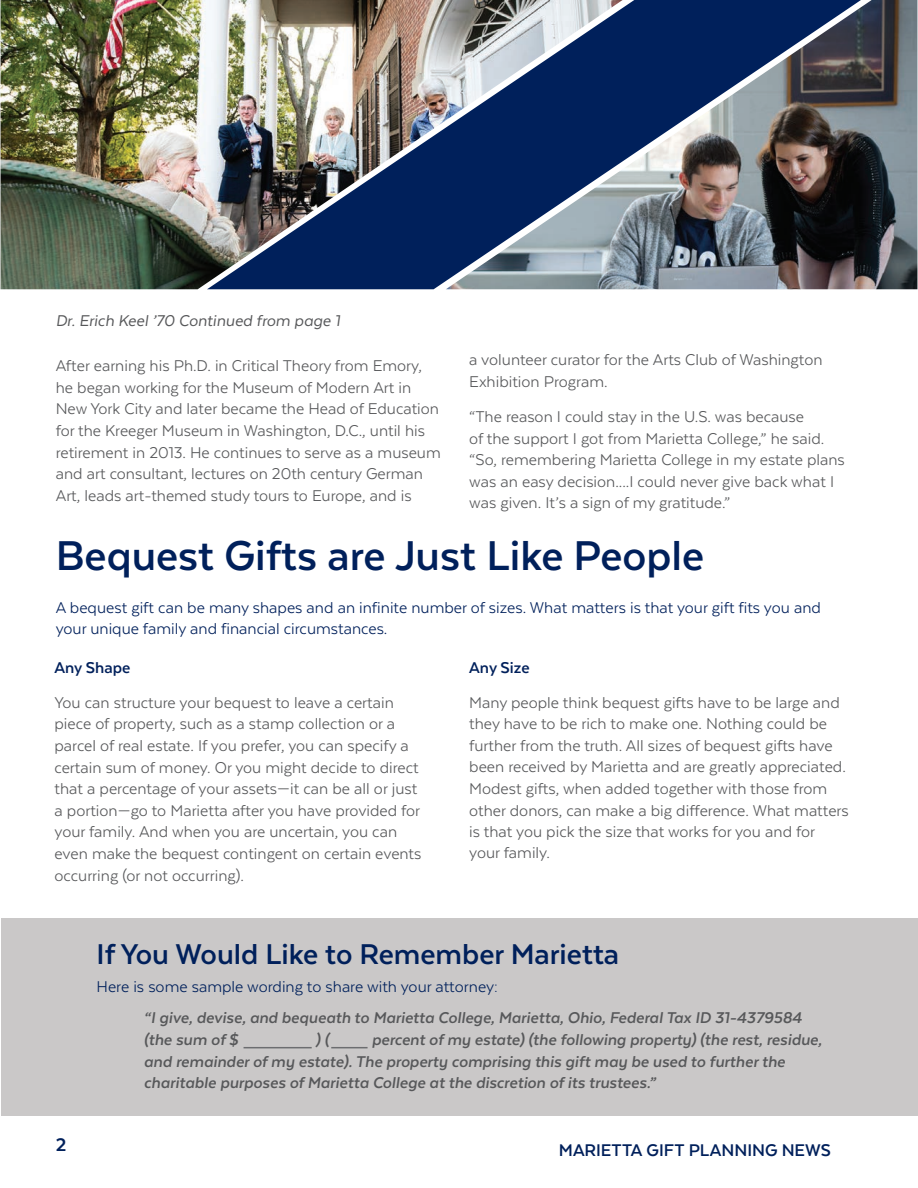
<style>
.page{position:relative;width:918px;height:1188px;background:#fff}
.page>*{position:absolute;margin:0;border:0;box-sizing:border-box;transform-origin:0 0}
.Title__blue{font:700 48px "Texta";color:#00205b}
.Title__blue__smaller{font:700 33px "Texta";color:#00205b}
.page_number{font:700 21px "Texta";color:#00205b}
.footer{font:700 19.5px "Texta";color:#00205b}
.Body_text_80__black{font:18px/21.6px "Texta";color:#57585a}
.Body_text_80__-inden{font:italic 700 18px/21.6px "Texta";color:#57585a}
.Body_text_Blue{font:18px/21.6px "Texta";color:#00205b}
.Body_text_80__black-2{font:18px "Texta";color:#00205b}
.Body_text_80__black-3{font:italic 18px "Texta";color:#57585a}
.Body_text_80__black-4{font:700 18px "Texta";color:#00205b}
</style>
<div class="page">
<img style="left:1px;top:0;width:445px;height:289px">
<img style="left:446px;top:0;width:471px;height:289px">
<div style="left:1px;top:918px;width:916px;height:197px;background:#cac8c8"></div>
<hr style="left:244px;top:1047px;width:68px;height:1px;background:#6c6d70">
<hr style="left:331px;top:1047px;width:37px;height:1px;background:#6c6d70">
<p class="Body_text_80__black-3" style="left:56px;top:311px;width:286px">Dr. Erich Keel ’70 Continued from page 1</p>
<p class="Body_text_80__black" style="left:56px;top:355px;width:387px">After earning his Ph.D. in Critical Theory from Emory, he began working for the Museum of Modern Art in New York City and later became the Head of Education for the Kreeger Museum in Washington, D.C., until his retirement in 2013. He continues to serve as a museum and art consultant, lectures on 20th century German Art, leads art-themed study tours to Europe, and is</p>
<p class="Body_text_80__black" style="left:469px;top:349px;width:355px">a volunteer curator for the Arts Club of Washington<br>Exhibition Program.</p>
<p class="Body_text_80__black" style="left:469px;top:406px;width:377px">“The reason I could stay in the U.S. was because<br>of the support I got from Marietta College,” he said. “So, remembering Marietta College in my estate plans was an easy decision....I could never give back what I was given. It’s a sign of my gratitude.”</p>
<p class="Title__blue" style="left:56px;top:531px;width:650px">Bequest Gifts are Just Like People</p>
<p class="Body_text_Blue" style="left:56px;top:596px;width:767px">A bequest gift can be many shapes and an infinite number of sizes. What matters is that your gift fits you and your unique family and financial circumstances.</p>
<p class="Body_text_80__black-4" style="left:55px;top:658px;width:77px">Any Shape</p>
<p class="Body_text_80__black" style="left:55px;top:691px;width:368px">You can structure your bequest to leave a certain piece of property, such as a stamp collection or a parcel of real estate. If you prefer, you can specify a certain sum of money. Or you might decide to direct that a percentage of your assets—it can be all or just a portion—go to Marietta after you have provided for your family. And when you are uncertain, you can even make the bequest contingent on certain events occurring (or not occurring).</p>
<p class="Body_text_80__black-4" style="left:469px;top:658px;width:62px">Any Size</p>
<p class="Body_text_80__black" style="left:469px;top:691px;width:381px">Many people think bequest gifts have to be large and they have to be rich to make one. Nothing could be further from the truth. All sizes of bequest gifts have been received by Marietta and are greatly appreciated.<br>Modest gifts, when added together with those from other donors, can make a big difference. What matters</p>
<p class="Body_text_80__black" style="left:469px;top:820px;width:347px">is that you pick the size that works for you and for</p>
<p class="Body_text_80__black" style="left:469px;top:841px;width:82px">your family.</p>
<p class="Title__blue__smaller" style="left:97px;top:937px;width:524px">If You Would Like to Remember Marietta</p>
<p class="Body_text_80__black-2" style="left:97px;top:977px;width:403px">Here is some sample wording to share with your attorney:</p>
<p class="Body_text_80__-inden" style="left:144px;top:1007px;width:660px">“I give, devise, and bequeath to Marietta College, Marietta, Ohio, Federal Tax ID 31-4379584 (the sum of $</p>
<p class="Body_text_80__-inden" style="left:144px;top:1029px;width:680px;text-indent:228px">percent of my estate) (the following property) (the rest, residue, and remainder of my estate). The property comprising this gift may be used to further the charitable purposes of Marietta College at the discretion of its trustees.”</p>
<p class="Body_text_80__-inden" style="left:316px;top:1029px;width:15px">) (</p>
<p class="page_number" style="left:56px;top:1134px;width:12px">2</p>
<p class="footer" style="left:559px;top:1140px;width:274px">MARIETTA GIFT PLANNING NEWS</p>
</div>
